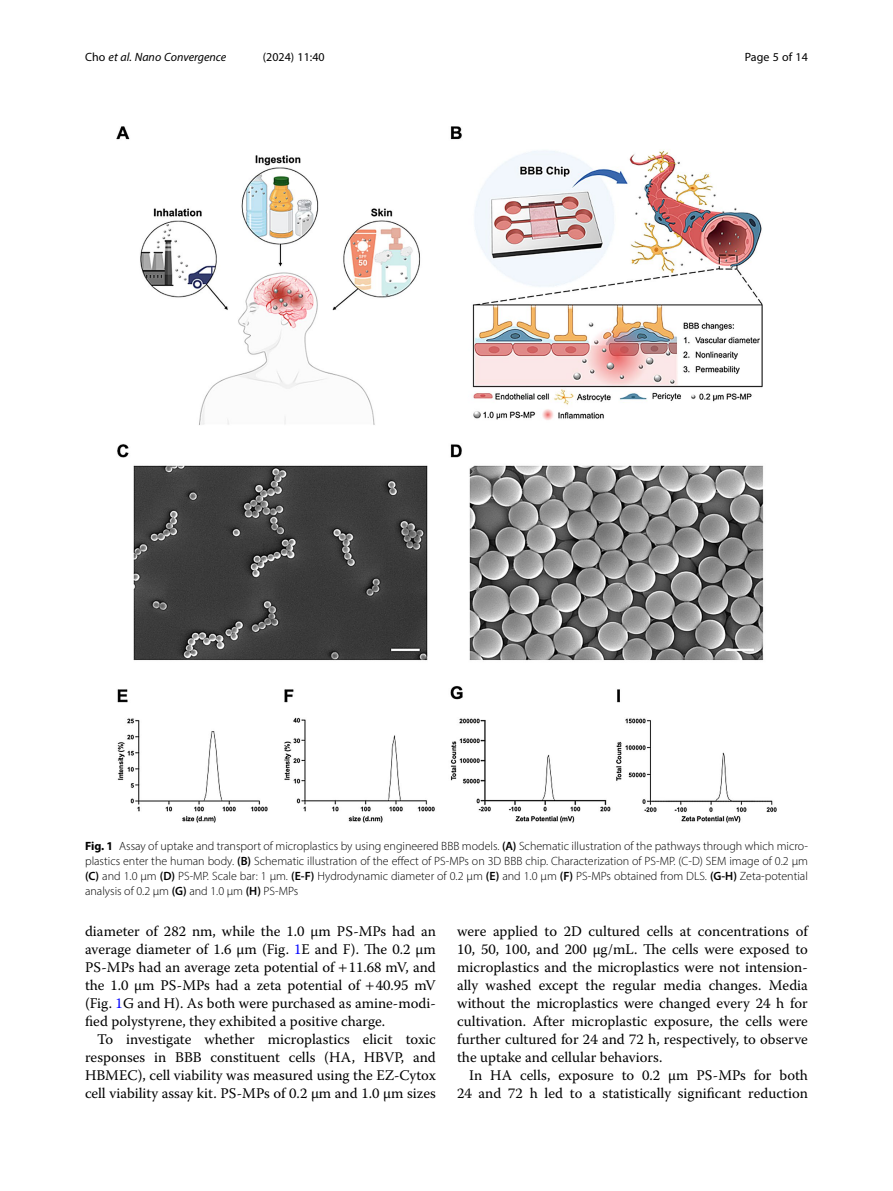
<style>
.page{position:relative;width:893px;height:1191px;background:#fff}
.page>*{position:absolute;margin:0;border:0;box-sizing:border-box;transform-origin:0 0}
.Body_Text_Indent{font:14.7px/18px "Warnock Pro";color:#000;text-align:justify}
.Body_Text{font:14.7px/18px "Warnock Pro";color:#000;text-align:justify}
.Figure_Caption{font:300 12px/15px "Myriad Pro";color:#000;text-align:justify}
.t1{font:italic 12px "Myriad Pro";color:#000}
.t2{font:12px "Myriad Pro";color:#000}
.s1{font-style:normal}
.s2{font-weight:700}
.s3{font-weight:600}
.s4{color:#00f}
</style>
<div class="page">
<img style="left:117px;top:126px;width:659px;height:696px">
<p class="t1" style="left:85px;top:50px;width:143px"><span class="s1">Cho</span> et al. Nano Convergence</p>
<p class="t2" style="left:263px;top:50px;width:63px">(2024) 11:40</p>
<p class="t2" style="left:745px;top:50px;width:65px">Page 5 of 14</p>
<p class="Figure_Caption" style="left:85px;top:838px;width:724px"><span class="s2">Fig. 1</span> Assay of uptake and transport of microplastics by using engineered BBB models. <span class="s3">(A)</span> Schematic illustration of the pathways through which micro&shy;plastics enter the human body. <span class="s3">(B)</span> Schematic illustration of the effect of PS-MPs on 3D BBB chip. Characterization of PS-MP. (C-D) SEM image of 0.2 μm <span class="s3">(C)</span> and 1.0 μm <span class="s3">(D)</span> PS-MP. Scale bar: 1 μm. <span class="s3">(E-F)</span> Hydrodynamic diameter of 0.2 μm <span class="s3">(E)</span> and 1.0 μm <span class="s3">(F)</span> PS-MPs obtained from DLS. <span class="s3">(G-H)</span> Zeta-potential analysis of 0.2 μm <span class="s3">(G)</span> and 1.0 μm <span class="s3">(H)</span> PS-MPs</p>
<p class="Body_Text" style="left:85px;top:922px;width:352px">diameter of 282 nm, while the 1.0 μm PS-MPs had an average diameter of 1.6 μm (Fig. <span class="s4">1</span>E and F). The 0.2 μm PS-MPs had an average zeta potential of 11.68 mV, and the 1.0 μm PS-MPs had a zeta potential of 40.95 mV (Fig. <span class="s4">1</span>G and H). As both were purchased as amine-modi&shy;fied polystyrene, they exhibited a positive charge.</p>
<p class="Body_Text_Indent" style="left:85px;top:1030px;width:352px;text-indent:12px">To investigate whether microplastics elicit toxic responses in BBB constituent cells (HA, HBVP, and HBMEC), cell viability was measured using the EZ-Cytox cell viability assay kit. PS-MPs of 0.2 μm and 1.0 μm sizes</p>
<p class="Body_Text_Indent" style="left:457px;top:922px;width:352px">were applied to 2D cultured cells at concentrations of 10, 50, 100, and 200 µg/mL. The cells were exposed to microplastics and the microplastics were not intension&shy;ally washed except the regular media changes. Media without the microplastics were changed every 24 h for cultivation. After microplastic exposure, the cells were further cultured for 24 and 72 h, respectively, to observe the uptake and cellular behaviors.</p>
<p class="Body_Text_Indent" style="left:457px;top:1066px;width:352px;text-align:right">In HA cells, exposure to 0.2 μm PS-MPs for both<br>24 and 72 h led to a statistically significant reduction</p>
</div>
